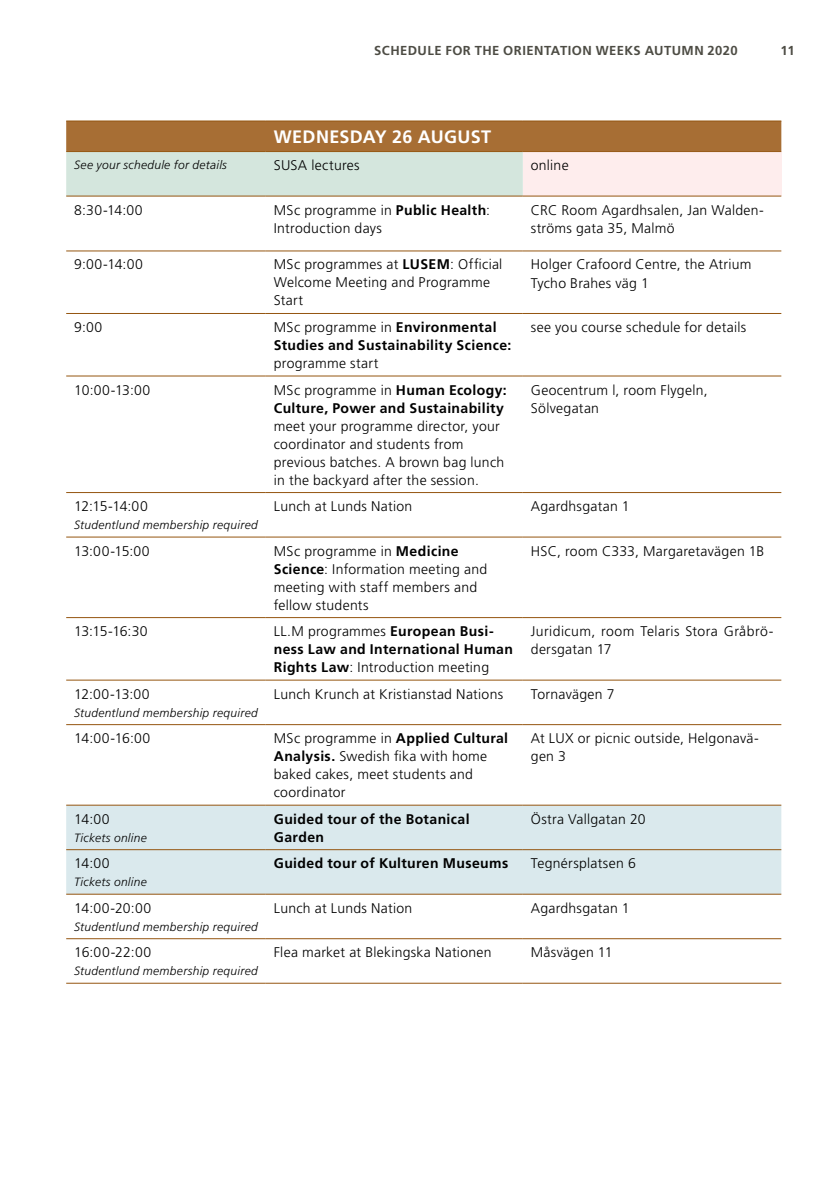
<style>
.page{position:relative;width:840px;height:1191px;background:#fff}
.page>*{position:absolute;margin:0;border:0;box-sizing:border-box;transform-origin:0 0}
.t1{font:700 18px "Frutiger LT Std";letter-spacing:.015em;color:#fff}
.t2{font:300 14px/18px "Frutiger LT Std";letter-spacing:.02em;color:#000}
.t3{font:700 14px/18px "Frutiger LT Std";letter-spacing:.025em;color:#000}
.t4{font:700 13px "Frutiger LT Std";letter-spacing:.035em;color:#4d4c44}
.t5{font:italic 300 12px "Frutiger LT Std";letter-spacing:.025em;color:#000}
.s1{font-weight:700}
.s2{font-weight:300}
</style>
<div class="page">
<svg style="left:66px;top:121px;width:714px;height:75px;background:#bca784"></svg>
<div style="left:522px;top:152px;width:258px;height:44px;background:#feeded"></div>
<svg style="left:66px;top:251px;width:714px;height:430px"></svg>
<svg style="left:266px;top:618px;width:514px;height:61px"></svg>
<div style="left:66px;top:805px;width:714px;height:88px;background:#dae9ed"></div>
<hr style="left:66px;top:196px;width:200px;height:1px;background:#945510">
<hr style="left:266px;top:196px;width:256px;height:1px;background:#945510">
<hr style="left:66px;top:313px;width:200px;height:1px;background:#945510">
<hr style="left:522px;top:375px;width:258px;height:1px;background:#945510">
<hr style="left:66px;top:492px;width:200px;height:1px;background:#945510">
<hr style="left:266px;top:679px;width:256px;height:1px;background:#945510">
<hr style="left:522px;top:679px;width:258px;height:1px;background:#945510">
<hr style="left:66px;top:724px;width:200px;height:1px;background:#945510">
<hr style="left:266px;top:724px;width:256px;height:1px;background:#945510">
<hr style="left:522px;top:724px;width:258px;height:1px;background:#945510">
<hr style="left:266px;top:804px;width:256px;height:1px;background:#945510">
<hr style="left:522px;top:804px;width:258px;height:1px;background:#945510">
<hr style="left:66px;top:893px;width:200px;height:1px;background:#945510">
<hr style="left:266px;top:893px;width:256px;height:1px;background:#945510">
<hr style="left:522px;top:893px;width:258px;height:1px;background:#945510">
<hr style="left:66px;top:804px;width:200px;height:1px;background:#945510">
<hr style="left:266px;top:313px;width:256px;height:1px;background:#945510">
<hr style="left:522px;top:313px;width:258px;height:1px;background:#945510">
<hr style="left:266px;top:492px;width:256px;height:1px;background:#945510">
<hr style="left:522px;top:492px;width:258px;height:1px;background:#945510">
<hr style="left:66px;top:120px;width:200px;height:1px;background:#945510">
<hr style="left:66px;top:849px;width:200px;height:1px;background:#945510">
<hr style="left:66px;top:938px;width:200px;height:1px;background:#945510">
<hr style="left:66px;top:982px;width:200px;height:1px;background:#945510">
<hr style="left:266px;top:120px;width:256px;height:1px;background:#945510">
<hr style="left:522px;top:120px;width:258px;height:1px;background:#945510">
<hr style="left:66px;top:250px;width:200px;height:1px;background:#945510">
<hr style="left:266px;top:250px;width:256px;height:1px;background:#945510">
<hr style="left:522px;top:250px;width:258px;height:1px;background:#945510">
<hr style="left:66px;top:536px;width:200px;height:1px;background:#945510">
<hr style="left:266px;top:536px;width:256px;height:1px;background:#945510">
<hr style="left:522px;top:536px;width:258px;height:1px;background:#945510">
<hr style="left:66px;top:617px;width:200px;height:1px;background:#945510">
<hr style="left:266px;top:617px;width:256px;height:1px;background:#945510">
<hr style="left:522px;top:617px;width:258px;height:1px;background:#945510">
<hr style="left:66px;top:679px;width:200px;height:1px;background:#945510">
<hr style="left:522px;top:196px;width:258px;height:1px;background:#945510">
<hr style="left:266px;top:849px;width:256px;height:1px;background:#945510">
<hr style="left:522px;top:849px;width:258px;height:1px;background:#945510">
<hr style="left:266px;top:938px;width:256px;height:1px;background:#945510">
<hr style="left:522px;top:938px;width:258px;height:1px;background:#945510">
<hr style="left:266px;top:982px;width:256px;height:1px;background:#945510">
<hr style="left:522px;top:982px;width:258px;height:1px;background:#945510">
<hr style="left:266px;top:375px;width:256px;height:1px;background:#945510">
<hr style="left:66px;top:375px;width:200px;height:1px;background:#945510">
<hr style="left:66px;top:151px;width:200px;height:1px;background:#945510">
<hr style="left:266px;top:151px;width:256px;height:1px;background:#945510">
<hr style="left:522px;top:151px;width:258px;height:1px;background:#945510">
<p class="t4" style="left:374px;top:43px;width:365px">SCHEDULE FOR THE ORIENTATION WEEKS AUTUMN 2020</p>
<p class="t4" style="left:780px;top:43px;width:16px">11</p>
<p class="t1" style="left:274px;top:126px;width:219px">WEDNESDAY 26 AUGUST</p>
<p class="t5" style="left:74px;top:158px;width:154px">See your schedule for details</p>
<p class="t2" style="left:274px;top:156px;width:87px">SUSA lectures</p>
<p class="t2" style="left:530px;top:156px;width:39px">online</p>
<p class="t2" style="left:74px;top:201px;width:70px">8:30-14:00</p>
<p class="t2" style="left:274px;top:201px;width:218px">MSc programme in <span class="s1">Public Health</span>:<br>Introduction days</p>
<p class="t2" style="left:530px;top:201px;width:234px">CRC Room Agardhsalen, Jan Walden&shy;ströms gata 35, Malmö</p>
<p class="t2" style="left:74px;top:256px;width:70px">9:00-14:00</p>
<p class="t2" style="left:274px;top:256px;width:230px">MSc programmes at <span class="s1">LUSEM</span>: Official<br>Welcome Meeting and Programme<br>Start</p>
<p class="t2" style="left:530px;top:256px;width:222px">Holger Crafoord Centre, the Atrium<br>Tycho Brahes väg 1</p>
<p class="t2" style="left:74px;top:318px;width:30px">9:00</p>
<p class="t3" style="left:274px;top:318px;width:239px"><span class="s2">MSc programme in</span> Environmental<br>Studies and Sustainability Science:</p>
<p class="t2" style="left:274px;top:354px;width:106px">programme start</p>
<p class="t2" style="left:530px;top:318px;width:217px">see you course schedule for details</p>
<p class="t2" style="left:74px;top:381px;width:78px">10:00-13:00</p>
<p class="t3" style="left:274px;top:381px;width:234px"><span class="s2">MSc programme in</span> Human Ecology:<br>Culture, Power and Sustainability</p>
<p class="t2" style="left:274px;top:417px;width:232px">meet your programme director, your coordinator and students from previous batches. A brown bag lunch in the backyard after the session.</p>
<p class="t2" style="left:530px;top:381px;width:178px">Geocentrum l, room Flygeln,<br>Sölvegatan</p>
<p class="t2" style="left:74px;top:497px;width:75px">12:15-14:00</p>
<p class="t5" style="left:74px;top:518px;width:185px">Studentlund membership required</p>
<p class="t2" style="left:274px;top:497px;width:140px">Lunch at Lunds Nation</p>
<p class="t2" style="left:530px;top:497px;width:100px">Agardhsgatan 1</p>
<p class="t2" style="left:74px;top:542px;width:77px">13:00-15:00</p>
<p class="t2" style="left:274px;top:542px;width:215px">MSc programme in <span class="s1">Medicine<br>Science</span>: Information meeting and meeting with staff members and fellow students</p>
<p class="t2" style="left:530px;top:542px;width:235px">HSC, room C333, Margaretavägen 1B</p>
<p class="t2" style="left:74px;top:622px;width:75px">13:15-16:30</p>
<p class="t3" style="left:274px;top:622px;width:240px"><span class="s2">LL.M programmes</span> European Busi&shy;ness Law and International Human<br>Rights Law<span class="s2">: Introduction meeting</span></p>
<p class="t2" style="left:530px;top:622px;width:244px">Juridicum, room Telaris Stora Gråbrö&shy;dersgatan 17</p>
<p class="t2" style="left:74px;top:685px;width:77px">12:00-13:00</p>
<p class="t5" style="left:74px;top:705px;width:185px">Studentlund membership required</p>
<p class="t2" style="left:274px;top:685px;width:231px">Lunch Krunch at Kristianstad Nations</p>
<p class="t2" style="left:530px;top:685px;width:85px">Tornavägen 7</p>
<p class="t2" style="left:74px;top:729px;width:78px">14:00-16:00</p>
<p class="t2" style="left:274px;top:729px;width:236px">MSc programme in <span class="s1">Applied Cultural<br>Analysis.</span> Swedish fika with home baked cakes, meet students and coordinator</p>
<p class="t2" style="left:530px;top:729px;width:229px">At LUX or picnic outside, Helgonavä&shy;gen 3</p>
<p class="t2" style="left:74px;top:810px;width:37px">14:00</p>
<p class="t5" style="left:74px;top:830px;width:74px">Tickets online</p>
<p class="t3" style="left:274px;top:810px;width:197px">Guided tour of the Botanical<br>Garden</p>
<p class="t2" style="left:530px;top:810px;width:116px">Östra Vallgatan 20</p>
<p class="t2" style="left:74px;top:854px;width:37px">14:00</p>
<p class="t5" style="left:74px;top:875px;width:74px">Tickets online</p>
<p class="t3" style="left:274px;top:854px;width:236px">Guided tour of Kulturen Museums</p>
<p class="t2" style="left:530px;top:854px;width:106px">Tegnérsplatsen 6</p>
<p class="t2" style="left:74px;top:899px;width:78px">14:00-20:00</p>
<p class="t5" style="left:74px;top:919px;width:185px">Studentlund membership required</p>
<p class="t2" style="left:274px;top:899px;width:140px">Lunch at Lunds Nation</p>
<p class="t2" style="left:530px;top:899px;width:100px">Agardhsgatan 1</p>
<p class="t2" style="left:74px;top:943px;width:78px">16:00-22:00</p>
<p class="t5" style="left:74px;top:964px;width:185px">Studentlund membership required</p>
<p class="t2" style="left:274px;top:943px;width:219px">Flea market at Blekingska Nationen</p>
<p class="t2" style="left:530px;top:943px;width:83px">Måsvägen 11</p>
</div>
